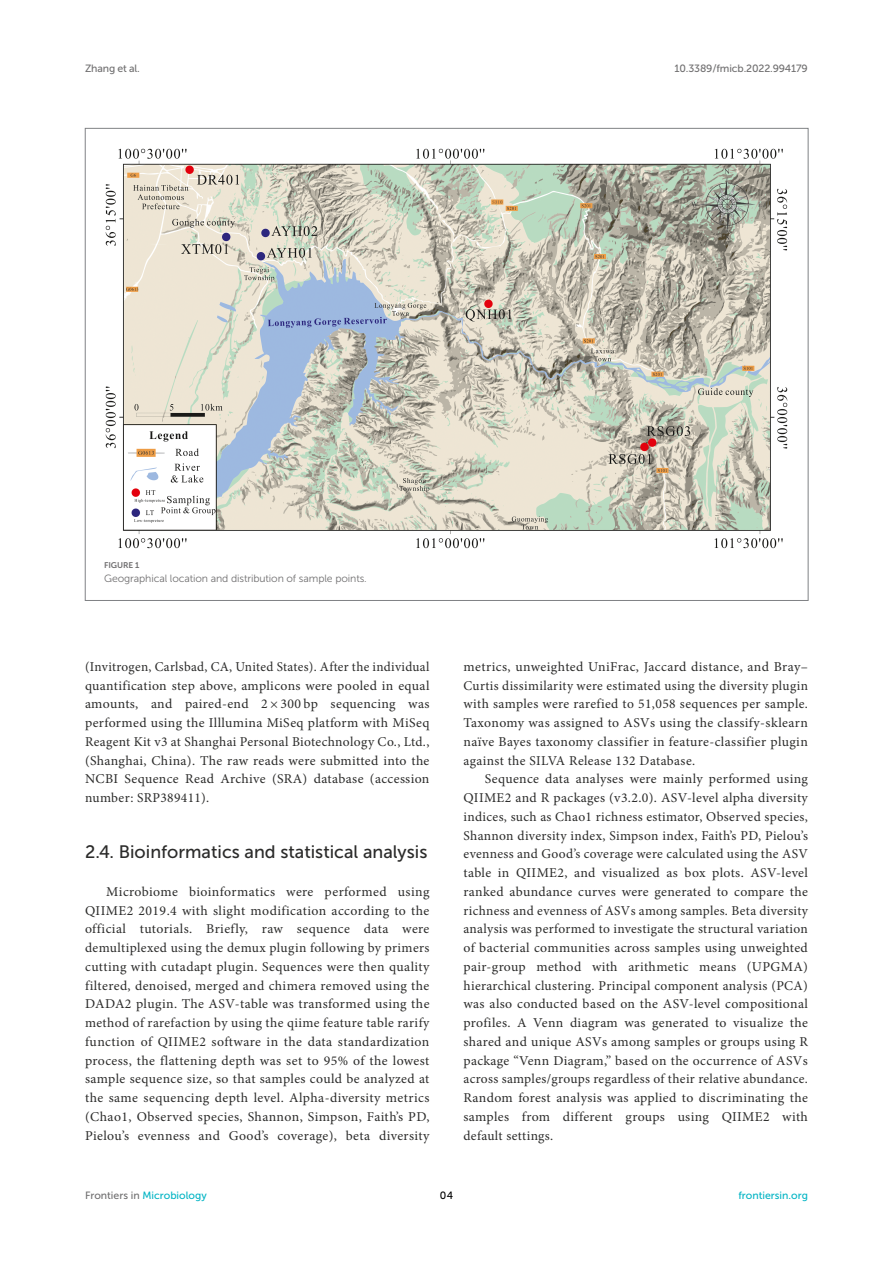
<style>
.page{position:relative;width:893px;height:1263px;background:#fff}
.page>*{position:absolute;margin:0;border:0;box-sizing:border-box;transform-origin:0 0}
.HEAD_2{font:18px "Museo Sans 500";color:#2b2b2a}
.TEXT_FLUSH{font:13.5px/18.8px "Minion Pro";letter-spacing:.025em;color:#2b2b2a;text-align:justify}
.TEXT{font:13.5px/18.8px "Minion Pro";letter-spacing:.025em;color:#2b2b2a;text-align:justify}
.FIG_LEG{font:10.5px "Museo Sans 300";letter-spacing:-.01em;color:#706f70}
.t1{font:10.5px "Museo Sans 500";color:#00b4c4}
.t2{font:10.5px "Museo Sans 500";letter-spacing:-.015em;color:#706f70}
.t3{font:10.5px "Museo Sans 500";color:#000}
.FIG_HD{font:8.25px "Museo Sans 700";letter-spacing:-.01em;color:#706f70}
.s1{color:#706f70}
</style>
<div class="page">
<img style="left:105px;top:148px;width:683px;height:401px">
<p class="t2" style="left:85px;top:63px;width:56px">Zhang et al.</p>
<p class="t2" style="left:675px;top:63px;width:135px">10.3389/fmicb.2022.994179</p>
<p class="FIG_HD" style="left:104px;top:561px;width:37px">FIGURE 1</p>
<p class="FIG_LEG" style="left:104px;top:572px;width:264px">Geographical location and distribution of sample points.</p>
<p class="TEXT_FLUSH" style="left:85px;top:657px;width:346px">(Invitrogen, Carlsbad, CA, United States). After the individual quantification step above, amplicons were pooled in equal amounts, and paired-end 2 × 300 bp sequencing was performed using the Illlumina MiSeq platform with MiSeq Reagent Kit v3 at Shanghai Personal Biotechnology Co., Ltd., (Shanghai, China). The raw reads were submitted into the NCBI Sequence Read Archive (SRA) database (accession number: SRP389411).</p>
<p class="HEAD_2" style="left:85px;top:842px;width:344px">2.4. Bioinformatics and statistical analysis</p>
<p class="TEXT_FLUSH" style="left:85px;top:882px;width:346px;text-indent:21px">Microbiome bioinformatics were performed using QIIME2 2019.4 with slight modification according to the official tutorials. Briefly, raw sequence data were demultiplexed using the demux plugin following by primers cutting with cutadapt plugin. Sequences were then quality filtered, denoised, merged and chimera removed using the DADA2 plugin. The ASV-table was transformed using the method of rarefaction by using the qiime feature table rarify function of QIIME2 software in the data standardization process, the flattening depth was set to 95% of the lowest sample sequence size, so that samples could be analyzed at the same sequencing depth level. Alpha-diversity metrics (Chao1, Observed species, Shannon, Simpson, Faith’s PD, Pielou’s evenness and Good’s coverage), beta diversity</p>
<p class="TEXT_FLUSH" style="left:463px;top:657px;width:346px">metrics, unweighted UniFrac, Jaccard distance, and Bray– Curtis dissimilarity were estimated using the diversity plugin with samples were rarefied to 51,058 sequences per sample.<br>Taxonomy was assigned to ASVs using the classify-sklearn naïve Bayes taxonomy classifier in feature-classifier plugin against the SILVA Release 132 Database.</p>
<p class="TEXT" style="left:463px;top:770px;width:346px;text-indent:21px">Sequence data analyses were mainly performed using QIIME2 and R packages (v3.2.0). ASV-level alpha diversity indices, such as Chao1 richness estimator, Observed species, Shannon diversity index, Simpson index, Faith’s PD, Pielou’s evenness and Good’s coverage were calculated using the ASV table in QIIME2, and visualized as box plots. ASV-level ranked abundance curves were generated to compare the richness and evenness of ASVs among samples. Beta diversity analysis was performed to investigate the structural variation of bacterial communities across samples using unweighted pair-group method with arithmetic means (UPGMA) hierarchical clustering. Principal component analysis (PCA) was also conducted based on the ASV-level compositional profiles. A Venn diagram was generated to visualize the shared and unique ASVs among samples or groups using R package “Venn Diagram,” based on the occurrence of ASVs across samples/groups regardless of their relative abundance.<br>Random forest analysis was applied to discriminating the samples from different groups using QIIME2 with default settings.</p>
<p class="t1" style="left:85px;top:1190px;width:123px"><span class="s1">Frontiers in</span> Microbiology</p>
<p class="t3" style="left:440px;top:1190px;width:15px">04</p>
<p class="t1" style="left:738px;top:1190px;width:71px">frontiersin.org</p>
</div>
